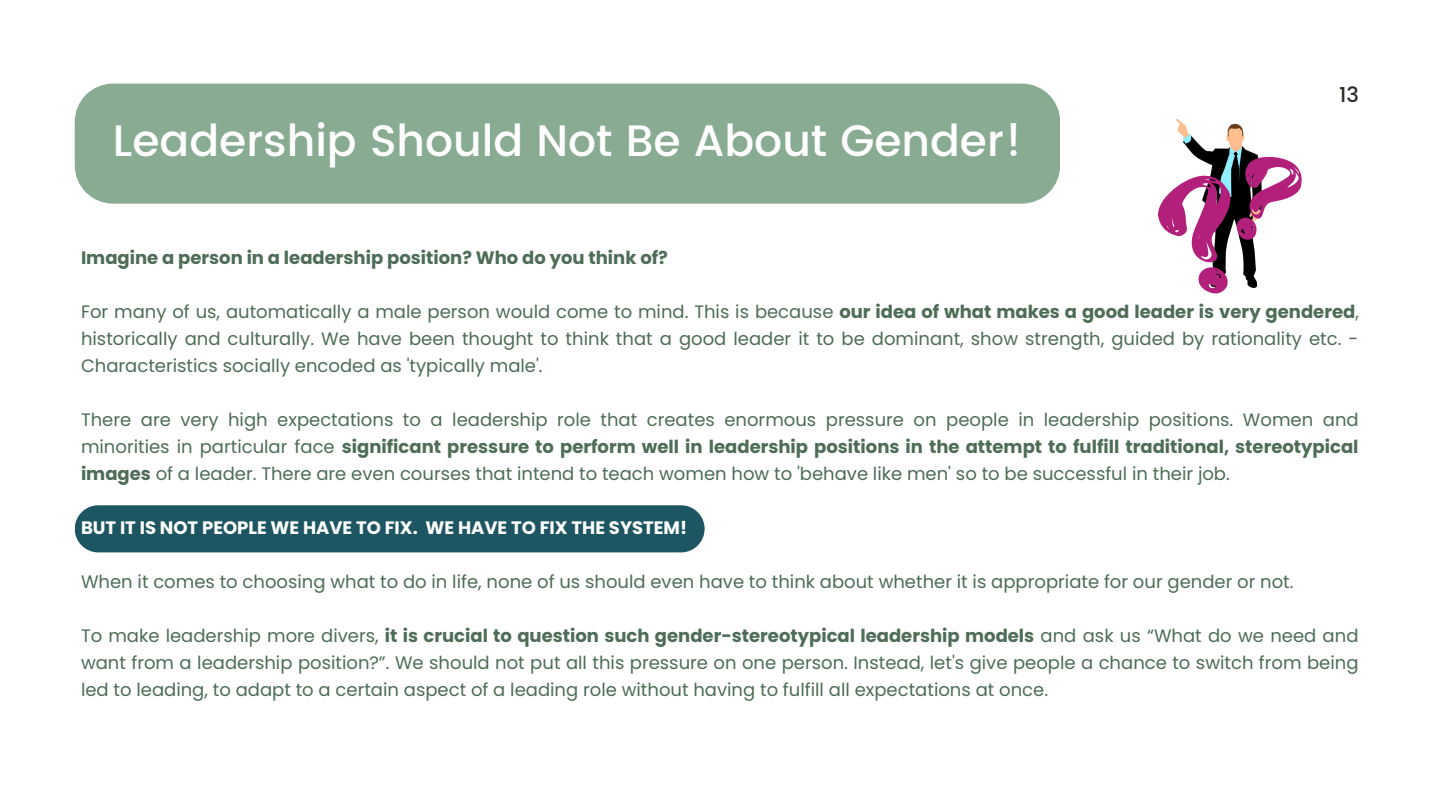
<style>
.page{position:relative;width:1440px;height:810px;background:#fff}
.page>*{position:absolute;margin:0;border:0;box-sizing:border-box;transform-origin:0 0}
.t1{font:500 44px "Poppins";color:#fff}
.t2{font:500 21px "Poppins";color:#2a2d25}
.t3{font:18px/27px "Poppins";color:#4d6d56;text-align:justify}
.t4{font:700 18px "Poppins";color:#4d6d56}
.t5{font:700 18px "Poppins";color:#fff}
.s1{font-weight:700}
</style>
<div class="page">
<div style="left:75px;top:84px;width:985px;height:120px;background:#88ab92"></div>
<img style="left:1176px;top:120px;width:69px;height:24px">
<div style="left:75px;top:505px;width:629px;height:47px;background:#1d5662;border-radius:24px"></div>
<svg style="left:1158px;top:144px;width:144px;height:150px"></svg>
<p class="t1" style="left:113px;top:115px;width:911px">Leadership Should Not Be About Gender!</p>
<p class="t2" style="left:1339px;top:82px;width:21px">13</p>
<p class="t4" style="left:81px;top:246px;width:588px">Imagine a person in a leadership position? Who do you think of?</p>
<p class="t3" style="left:81px;top:299px;width:1279px">For many of us, automatically a male person would come to mind. This is because <span class="s1">our idea of what makes a good leader is very gendered</span>, historically and culturally. We have been thought to think that a good leader it to be dominant, show strength, guided by rationality etc. - Characteristics socially encoded as 'typically male'.</p>
<p class="t3" style="left:81px;top:407px;width:1279px">There are very high expectations to a leadership role that creates enormous pressure on people in leadership positions. Women and minorities in particular face <span class="s1">significant pressure to perform well in leadership positions in the attempt to fulfill traditional, stereotypical images</span> of a leader. There are even courses that intend to teach women how to 'behave like men' so to be successful in their job.</p>
<p class="t5" style="left:81px;top:516px;width:608px">BUT IT IS NOT PEOPLE WE HAVE TO FIX. WE HAVE TO FIX THE SYSTEM!</p>
<p class="t3" style="left:81px;top:569px;width:1214px">When it comes to choosing what to do in life, none of us should even have to think about whether it is appropriate for our gender or not.</p>
<p class="t3" style="left:81px;top:623px;width:1279px">To make leadership more divers, <span class="s1">it is crucial to question such gender-stereotypical leadership models</span> and ask us “What do we need and want from a leadership position?”. We should not put all this pressure on one person. Instead, let's give people a chance to switch from being led to leading, to adapt to a certain aspect of a leading role without having to fulfill all expectations at once.</p>
</div>
